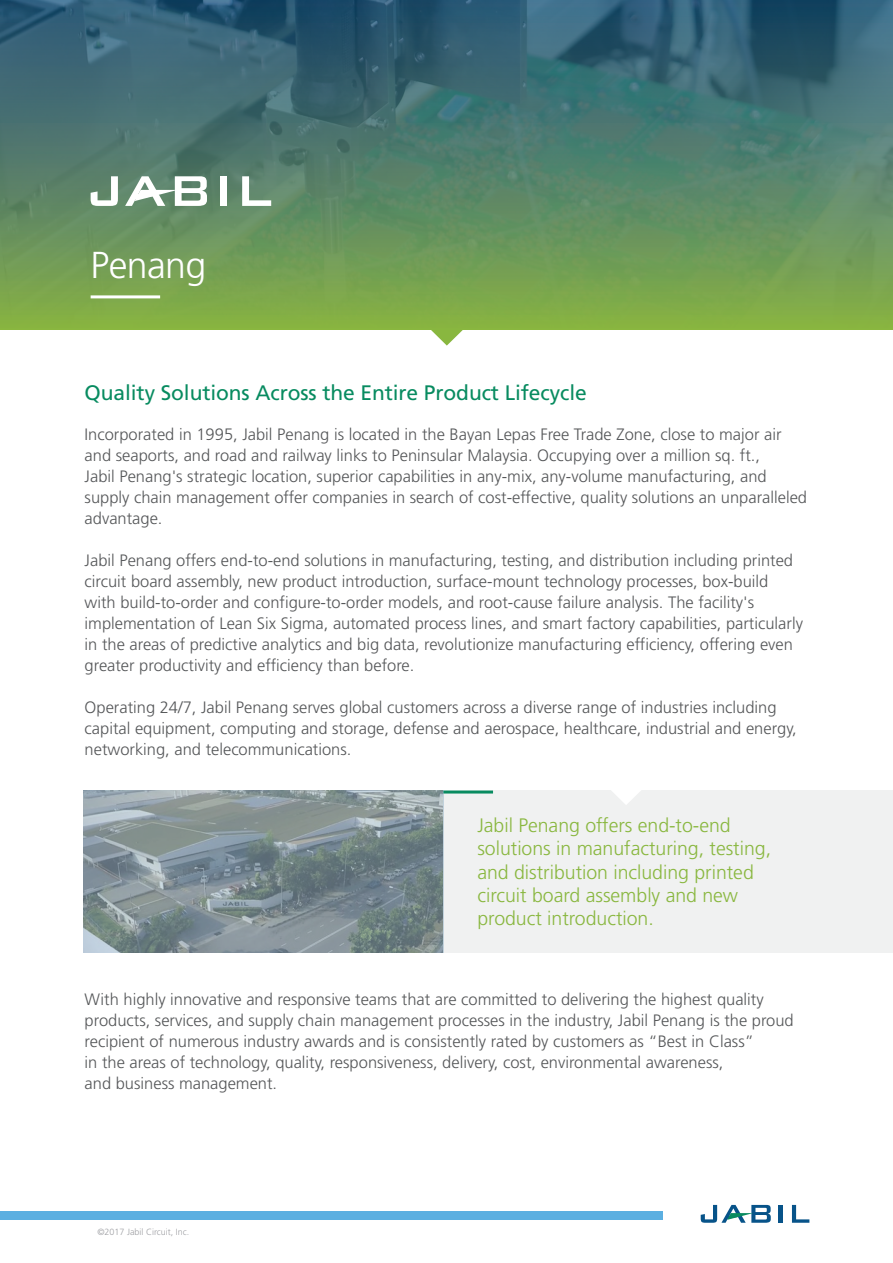
<style>
.page{position:relative;width:893px;height:1263px;background:#fff}
.page>*{position:absolute;margin:0;border:0;box-sizing:border-box;transform-origin:0 0}
.t1{font:300 37.5px "Frutiger";letter-spacing:-.015em;color:#fff}
.t2{font:21px "Frutiger";letter-spacing:-.005em;color:#088b60}
.t3{font:300 19.5px/23.4px "Frutiger";color:#89b73f}
.t4{font:300 16.5px/21px "Frutiger";color:#555759}
.t5{font:300 9px "Frutiger";color:#9fa0a4}
</style>
<div class="page">
<svg style="left:0;top:0;width:893px;height:330px;background:#558166"></svg>
<svg style="left:431px;top:330px;width:32px;height:16px"></svg>
<svg style="left:91px;top:176px;width:27px;height:30px"></svg>
<div style="left:220px;top:176px;width:7px;height:30px;background:#fff"></div>
<svg style="left:242px;top:176px;width:29px;height:30px"></svg>
<svg style="left:125px;top:176px;width:82px;height:30px"></svg>
<hr style="left:91px;top:295px;width:69px;height:3px;background:#fff">
<hr style="left:779px;top:1205px;width:4px;height:18px;background:#075389">
<svg style="left:792px;top:1205px;width:17px;height:18px"></svg>
<svg style="left:701px;top:1205px;width:70px;height:18px"></svg>
<div style="left:0;top:1211px;width:662px;height:9px;background:#5bafe1"></div>
<div style="left:443px;top:790px;width:450px;height:163px;background:#f0f1f1"></div>
<svg style="left:612px;top:790px;width:29px;height:15px"></svg>
<hr style="left:443px;top:790px;width:50px;height:3px;background:#088b60">
<svg style="left:83px;top:790px;width:360px;height:163px;background:#818f94"></svg>
<h1 class="t1" style="left:91px;top:243px;width:117px">Penang</h1>
<p class="t2" style="left:85px;top:380px;width:504px">Quality Solutions Across the Entire Product Lifecycle</p>
<p class="t4" style="left:85px;top:424px;width:724px">Incorporated in 1995, Jabil Penang is located in the Bayan Lepas Free Trade Zone, close to major air and seaports, and road and railway links to Peninsular Malaysia. Occupying over a million sq. ft.,<br>Jabil Penang's strategic location, superior capabilities in any-mix, any-volume manufacturing, and supply chain management offer companies in search of cost-effective, quality solutions an unparalleled advantage.</p>
<p class="t4" style="left:85px;top:550px;width:720px">Jabil Penang offers end-to-end solutions in manufacturing, testing, and distribution including printed circuit board assembly, new product introduction, surface-mount technology processes, box-build with build-to-order and configure-to-order models, and root-cause failure analysis. The facility's implementation of Lean Six Sigma, automated process lines, and smart factory capabilities, particularly in the areas of predictive analytics and big data, revolutionize manufacturing efficiency, offering even greater productivity and efficiency than before.</p>
<p class="t4" style="left:85px;top:697px;width:714px">Operating 24/7, Jabil Penang serves global customers across a diverse range of industries including capital equipment, computing and storage, defense and aerospace, healthcare, industrial and energy, networking, and telecommunications.</p>
<p class="t3" style="left:477px;top:813px;width:295px">Jabil Penang offers end-to-end solutions in manufacturing, testing, and distribution including printed circuit board assembly and new product introduction.</p>
<p class="t4" style="left:85px;top:989px;width:711px">With highly innovative and responsive teams that are committed to delivering the highest quality products, services, and supply chain management processes in the industry, Jabil Penang is the proud recipient of numerous industry awards and is consistently rated by customers as “Best in Class”<br>in the areas of technology, quality, responsiveness, delivery, cost, environmental awareness,<br>and business management.</p>
<p class="t5" style="left:97px;top:1227px;width:94px">©2017 Jabil Circuit, Inc.</p>
</div>
